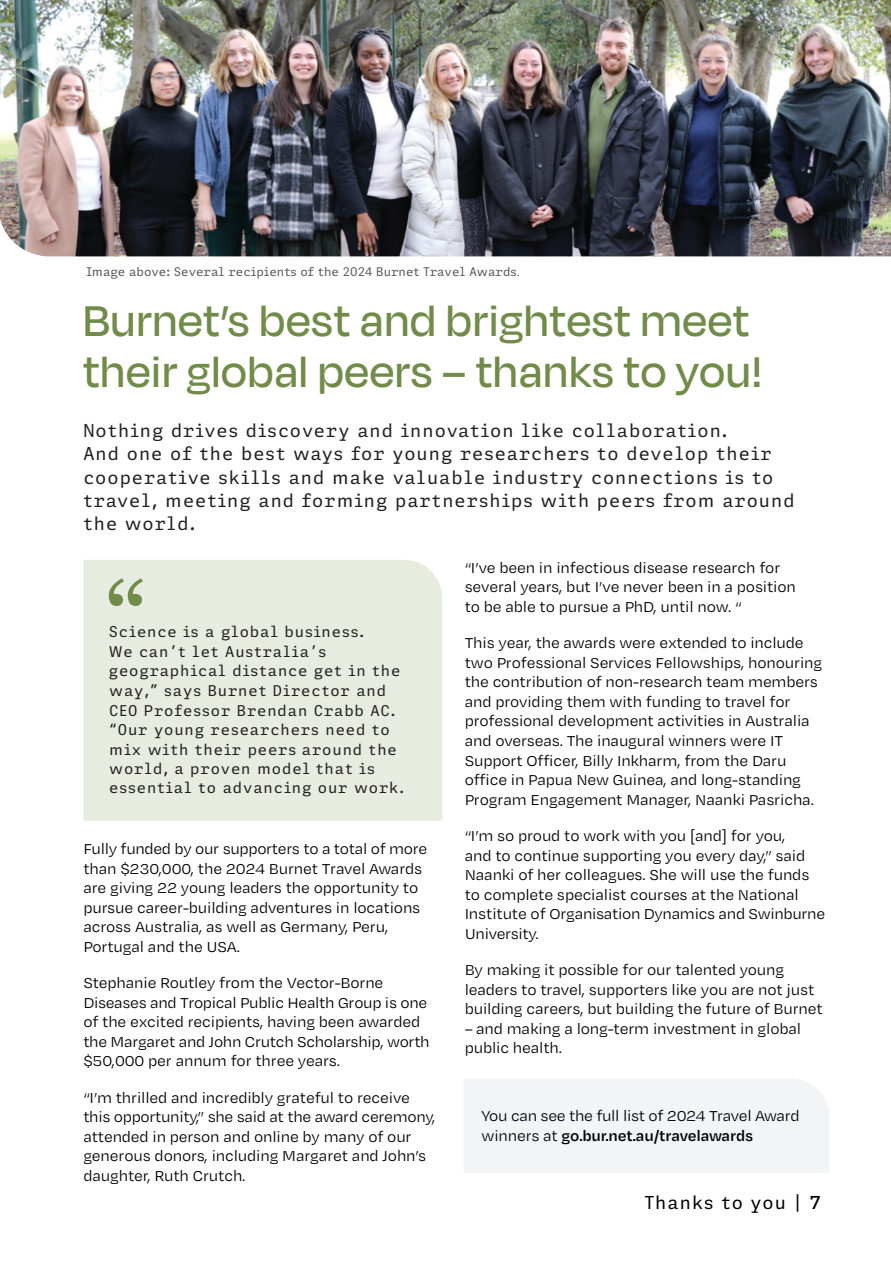
<style>
.page{position:relative;width:891px;height:1266px;background:#fff}
.page>*{position:absolute;margin:0;border:0;box-sizing:border-box;transform-origin:0 0}
.t1{font:105px "Georgia";color:#718b49}
.t2{font:500 49.5px/51px "Degular Display";letter-spacing:.03em;color:#718b49}
.t3{font:18px/23.4px "Adelle Mono Flex";letter-spacing:.06em;color:#231f20}
.t4{font:18px "Adelle Mono Flex";letter-spacing:.06em;color:#000}
.t5{font:16.5px/19.5px "Degular Text";letter-spacing:-.01em;color:#000}
.t6{font:15px/19.5px "Adelle Mono Flex";letter-spacing:.06em;color:#231f20}
.t7{font:12px "Adelle Mono Flex";color:#57585a}
.s1{font-family:"Minion Pro"}
.s2{font-weight:600}
</style>
<div class="page">
<div style="left:464px;top:1079px;width:365px;height:94px;background:#f2f4f5"></div>
<div style="left:83px;top:560px;width:359px;height:260px;background:#e7ece0"></div>
<img style="left:0;top:0;width:890px;height:256px">
<p class="t7" style="left:86px;top:265px;width:434px">Image above: Several recipients of the 2024 Burnet Travel Awards<span class="s1">.</span></p>
<h2 class="t2" style="left:83px;top:294px;width:679px">Burnet’s best and brightest meet their global peers – thanks to you!</h2>
<p class="t3" style="left:83px;top:418px;width:712px">Nothing drives discovery and innovation like collaboration.<br>And one of the best ways for young researchers to develop their cooperative skills and make valuable industry connections is to travel, meeting and forming partnerships with peers from around the world.</p>
<h1 class="t1" style="left:105px;top:543px;width:45px">“</h1>
<p class="t6" style="left:109px;top:622px;width:297px">Science is a global business.<br>We can’t let Australia’s geographical distance get in the way,” says Burnet Director and<br>CEO Professor Brendan Crabb AC. “Our young researchers need to mix with their peers around the world, a proven model that is essential to advancing our work.</p>
<p class="t5" style="left:83px;top:839px;width:345px">Fully funded by our supporters to a total of more than $230,000, the 2024 Burnet Travel Awards are giving 22 young leaders the opportunity to pursue career-building adventures in locations across Australia, as well as Germany, Peru, Portugal and the USA.</p>
<p class="t5" style="left:83px;top:973px;width:348px">Stephanie Routley from the Vector-Borne Diseases and Tropical Public Health Group is one of the excited recipients, having been awarded the Margaret and John Crutch Scholarship, worth $50,000 per annum for three years.</p>
<p class="t5" style="left:83px;top:1087px;width:353px">“I’m thrilled and incredibly grateful to receive this opportunity,” she said at the award ceremony, attended in person and online by many of our generous donors, including Margaret and John’s daughter, Ruth Crutch.</p>
<p class="t5" style="left:464px;top:557px;width:332px">“I’ve been in infectious disease research for several years, but I’ve never been in a position to be able to pursue a PhD, until now. “</p>
<p class="t5" style="left:464px;top:633px;width:359px">This year, the awards were extended to include two Professional Services Fellowships, honouring the contribution of non-research team members and providing them with funding to travel for professional development activities in Australia and overseas. The inaugural winners were IT Support Officer, Billy Inkharm, from the Daru office in Papua New Guinea, and long-standing Program Engagement Manager, Naanki Pasricha.</p>
<p class="t5" style="left:464px;top:825px;width:362px">“I’m so proud to work with you [and] for you,<br>and to continue supporting you every day,” said Naanki of her colleagues. She will use the funds to complete specialist courses at the National Institute of Organisation Dynamics and Swinburne University.</p>
<p class="t5" style="left:464px;top:959px;width:359px">By making it possible for our talented young leaders to travel, supporters like you are not just building careers, but building the future of Burnet</p>
<p class="t5" style="left:464px;top:1018px;width:338px">– and making a long-term investment in global public health.</p>
<p class="t5" style="left:481px;top:1105px;width:319px">You can see the full list of 2024 Travel Award winners at <span class="s2">go.bur.net.au/travelawards</span></p>
<p class="t4" style="left:644px;top:1191px;width:177px">Thanks to you | <span class="s2">7</span></p>
</div>
